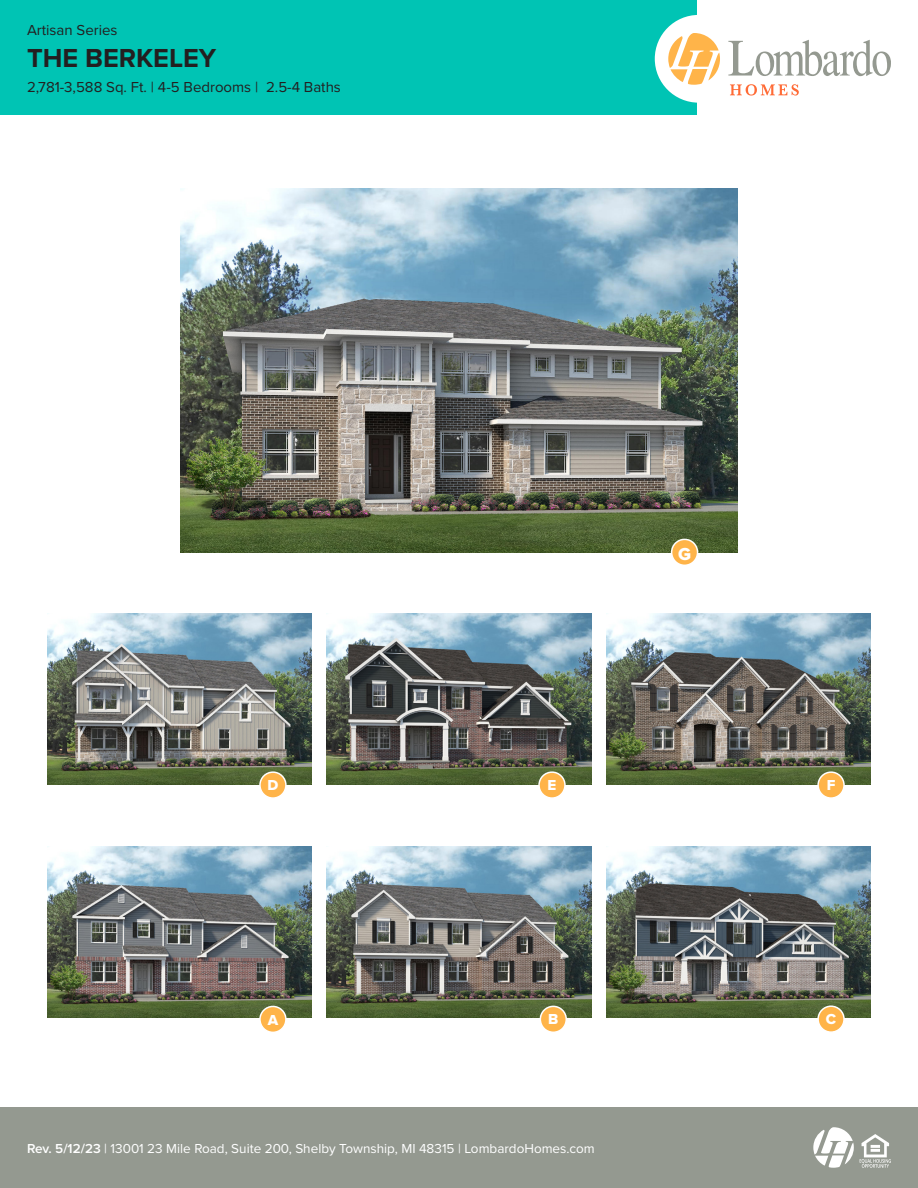
<style>
.page{position:relative;width:918px;height:1188px;background:#fff}
.page>*{position:absolute;margin:0;border:0;box-sizing:border-box;transform-origin:0 0}
.t1{font:700 27px "Proxima Nova";color:#231f20}
.t2{font:18px "Proxima Nova Extrabld";color:#fff}
.t3{font:15px "Proxima Nova";color:#231f20}
.t4{font:15px "Proxima Nova Extrabld";color:#fff}
.t5{font:13.5px "Proxima Nova";color:#fff}
.s1{font-weight:600}
</style>
<div class="page">
<div style="left:0;top:1107px;width:918px;height:81px;background:#949990"></div>
<svg style="left:860px;top:1134px;width:31px;height:34px"></svg>
<svg style="left:813px;top:1127px;width:41px;height:41px"></svg>
<div style="left:0;top:0;width:697px;height:114px;background:#00c4b4"></div>
<svg style="left:728px;top:40px;width:163px;height:36px"></svg>
<svg style="left:655px;top:15px;width:65px;height:88px"></svg>
<svg style="left:730px;top:84px;width:69px;height:12px"></svg>
<img style="left:181px;top:188px;width:556px;height:364px">
<div style="left:672px;top:539px;width:26px;height:26px;background:#ffb449;border-radius:50%"></div>
<div style="left:671px;top:539px;width:27px;height:27px;border:2px solid #fff;border-radius:50%"></div>
<img style="left:48px;top:613px;width:264px;height:172px">
<div style="left:260px;top:772px;width:26px;height:26px;background:#ffb449;border-radius:50%"></div>
<div style="left:259px;top:771px;width:28px;height:28px;border:2px solid #fff;border-radius:50%"></div>
<img style="left:327px;top:613px;width:264px;height:172px">
<div style="left:539px;top:772px;width:26px;height:26px;background:#ffb449;border-radius:50%"></div>
<div style="left:538px;top:771px;width:28px;height:28px;border:2px solid #fff;border-radius:50%"></div>
<img style="left:606px;top:846px;width:264px;height:172px">
<div style="left:818px;top:1006px;width:26px;height:26px;background:#ffb449;border-radius:50%"></div>
<div style="left:817px;top:1005px;width:28px;height:28px;border:2px solid #fff;border-radius:50%"></div>
<img style="left:327px;top:846px;width:264px;height:172px">
<div style="left:540px;top:1006px;width:26px;height:26px;background:#ffb449;border-radius:50%"></div>
<div style="left:540px;top:1006px;width:27px;height:27px;border:2px solid #fff;border-radius:50%"></div>
<img style="left:48px;top:846px;width:264px;height:172px">
<div style="left:260px;top:1006px;width:26px;height:26px;background:#ffb449;border-radius:50%"></div>
<div style="left:259px;top:1006px;width:28px;height:27px;border:2px solid #fff;border-radius:50%"></div>
<img style="left:606px;top:613px;width:264px;height:172px">
<div style="left:818px;top:772px;width:26px;height:26px;background:#ffb449;border-radius:50%"></div>
<div style="left:817px;top:771px;width:28px;height:28px;border:2px solid #fff;border-radius:50%"></div>
<p class="t3" style="left:27px;top:19px;width:92px">Artisan Series</p>
<p class="t1" style="left:27px;top:38px;width:191px">THE BERKELEY</p>
<p class="t3" style="left:27px;top:76px;width:315px">2,781-3,588 Sq. Ft. | 4-5 Bedrooms | 2.5-4 Baths</p>
<p class="t4" style="left:267px;top:774px;width:12px">D</p>
<p class="t4" style="left:548px;top:774px;width:10px">E</p>
<p class="t2" style="left:678px;top:540px;width:15px">G</p>
<p class="t4" style="left:827px;top:774px;width:10px">F</p>
<p class="t4" style="left:268px;top:1008px;width:12px">A</p>
<p class="t4" style="left:548px;top:1008px;width:12px">B</p>
<p class="t4" style="left:826px;top:1008px;width:12px">C</p>
<p class="t5" style="left:27px;top:1138px;width:569px"><span class="s1">Rev. 5/12/23</span> | 13001 23 Mile Road, Suite 200, Shelby Township, MI 48315 | LombardoHomes.com</p>
</div>
